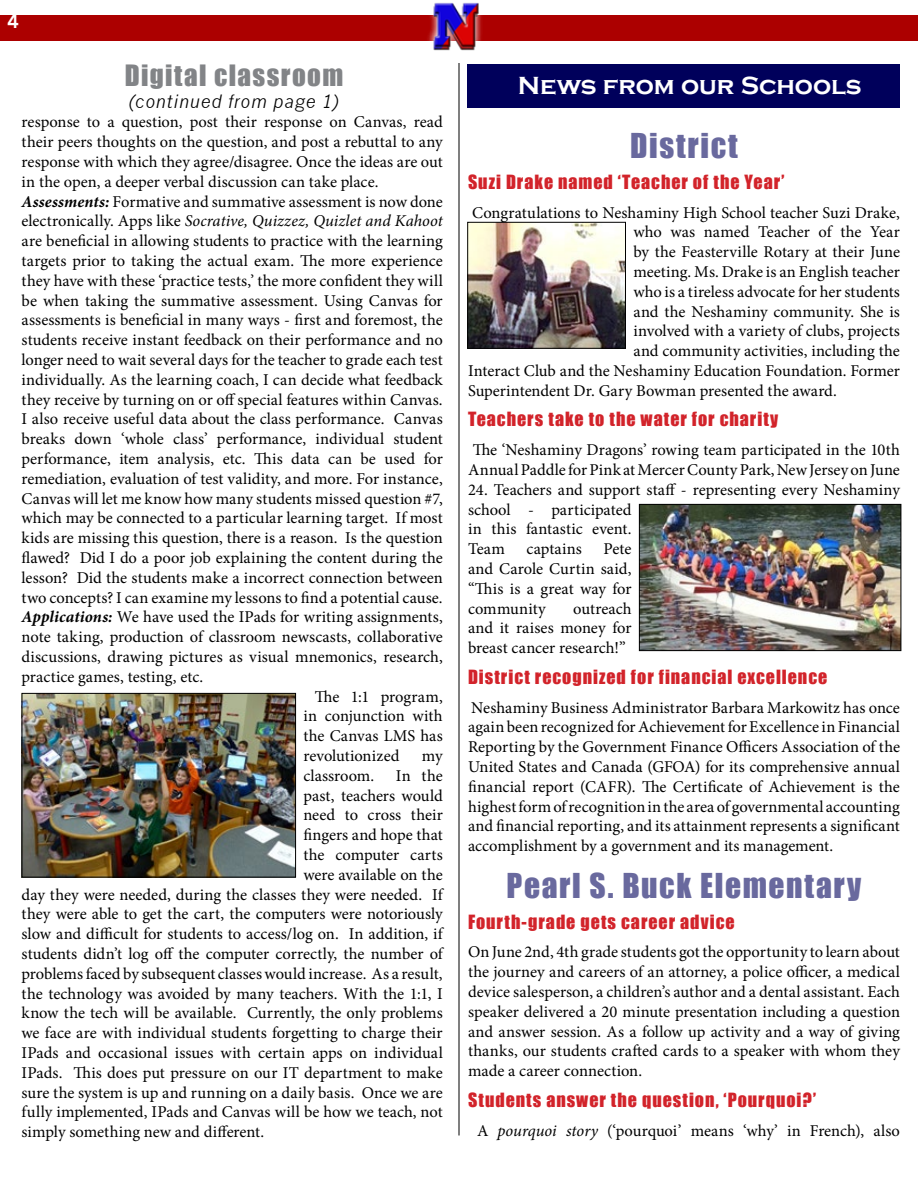
<style>
.page{position:relative;width:918px;height:1188px;background:#fff}
.page>*{position:absolute;margin:0;border:0;box-sizing:border-box;transform-origin:0 0}
.t1{font:31.5px "Impact";letter-spacing:.05em;color:#69699e}
.t2{font:27px "Impact";letter-spacing:.05em;color:#828487}
.t3{font:700 25.5px "Copperplate Gothic";color:#fff}
.t4{font:18px "Impact";letter-spacing:.055em;color:#d2232a}
.t5{font:italic 18px "News Gothic";letter-spacing:.045em;color:#000}
.t6{font:700 18px "News Gothic";color:#fff}
.t7{font:16.5px/19.8px "Minion Pro";color:#000;text-align:justify}
.t8{font:italic 16.5px "Minion Pro";letter-spacing:.005em;color:#000}
.s1{font-weight:700;font-style:italic}
.s2{font-style:normal}
.s3{font-style:italic}
</style>
<div class="page">
<div style="left:0;top:15px;width:917px;height:25px;background:#ac0000"></div>
<div style="left:426px;top:0;width:59px;height:55px;background:#fff"></div>
<div style="left:427px;top:0;width:59px;height:52px;background:#fff;opacity:.75"></div>
<img style="left:432px;top:1px;width:49px;height:48px">
<div style="left:468px;top:65px;width:432px;height:43px;background:#00005b"></div>
<hr style="left:459px;top:63px;width:1px;height:1073px;background:#000">
<img style="left:24px;top:695px;width:270px;height:181px">
<div style="left:22px;top:693px;width:274px;height:185px;border:1px solid #000"></div>
<img style="left:469px;top:224px;width:155px;height:123px">
<div style="left:467px;top:222px;width:159px;height:127px;border:1px solid #000"></div>
<img style="left:641px;top:506px;width:258px;height:143px">
<div style="left:639px;top:504px;width:262px;height:147px;border:1px solid #000"></div>
<p class="t6" style="left:8px;top:11px;width:13px">4</p>
<h2 class="t2" style="left:125px;top:54px;width:220px">Digital classroom</h2>
<p class="t5" style="left:129px;top:90px;width:211px">(continued from page 1)</p>
<p class="t7" style="left:22px;top:112px;width:423px">response to a question, post their response on Canvas, read</p>
<p class="t7" style="left:22px;top:132px;width:423px">their peers thoughts on the question, and post a rebuttal to any</p>
<p class="t7" style="left:22px;top:152px;width:423px">response with which they agree/disagree. Once the ideas are out</p>
<p class="t7" style="left:22px;top:172px;width:358px">in the open, a deeper verbal discussion can take place.</p>
<p class="t7" style="left:22px;top:192px;width:423px"><span class="s1">Assessments:</span> Formative and summative assessment is now done</p>
<p class="t8" style="left:22px;top:210px;width:423px"><span class="s2">electronically. Apps like</span> Socrative, Quizzez, Quizlet and Kahoot</p>
<p class="t7" style="left:22px;top:231px;width:423px">are beneficial in allowing students to practice with the learning</p>
<p class="t7" style="left:22px;top:251px;width:423px">targets prior to taking the actual exam. The more experience</p>
<p class="t7" style="left:22px;top:271px;width:423px">they have with these ‘practice tests,’ the more confident they will</p>
<p class="t7" style="left:22px;top:291px;width:423px">be when taking the summative assessment. Using Canvas for</p>
<p class="t7" style="left:22px;top:310px;width:423px">assessments is beneficial in many ways - first and foremost, the</p>
<p class="t7" style="left:22px;top:330px;width:423px">students receive instant feedback on their performance and no</p>
<p class="t7" style="left:22px;top:350px;width:423px">longer need to wait several days for the teacher to grade each test</p>
<p class="t7" style="left:22px;top:370px;width:423px">individually. As the learning coach, I can decide what feedback</p>
<p class="t7" style="left:22px;top:390px;width:423px">they receive by turning on or off special features within Canvas.</p>
<p class="t7" style="left:22px;top:409px;width:423px">I also receive useful data about the class performance. Canvas</p>
<p class="t7" style="left:22px;top:429px;width:423px">breaks down ‘whole class’ performance, individual student</p>
<p class="t7" style="left:22px;top:449px;width:423px">performance, item analysis, etc. This data can be used for</p>
<p class="t7" style="left:22px;top:469px;width:423px">remediation, evaluation of test validity, and more. For instance,</p>
<p class="t7" style="left:22px;top:489px;width:423px">Canvas will let me know how many students missed question #7,</p>
<p class="t7" style="left:22px;top:508px;width:423px">which may be connected to a particular learning target. If most</p>
<p class="t7" style="left:22px;top:528px;width:423px">kids are missing this question, there is a reason. Is the question</p>
<p class="t7" style="left:22px;top:548px;width:423px">flawed? Did I do a poor job explaining the content during the</p>
<p class="t7" style="left:22px;top:568px;width:423px">lesson? Did the students make a incorrect connection between</p>
<p class="t7" style="left:22px;top:588px;width:423px">two concepts? I can examine my lessons to find a potential cause.</p>
<p class="t7" style="left:22px;top:607px;width:423px"><span class="s1">Applications:</span> We have used the IPads for writing assignments,</p>
<p class="t7" style="left:22px;top:627px;width:423px">note taking, production of classroom newscasts, collaborative</p>
<p class="t7" style="left:22px;top:647px;width:423px">discussions, drawing pictures as visual mnemonics, research,</p>
<p class="t7" style="left:22px;top:667px;width:183px">practice games, testing, etc.</p>
<p class="t7" style="left:315px;top:687px;width:129px">The 1:1 program,</p>
<p class="t7" style="left:303px;top:706px;width:141px">in conjunction with</p>
<p class="t7" style="left:303px;top:726px;width:141px">the Canvas LMS has</p>
<p class="t7" style="left:303px;top:746px;width:98px">revolutionized</p>
<p class="t7" style="left:422px;top:746px;width:22px">my</p>
<p class="t7" style="left:303px;top:766px;width:72px">classroom.</p>
<p class="t7" style="left:396px;top:766px;width:48px">In the</p>
<p class="t7" style="left:303px;top:786px;width:141px">past, teachers would</p>
<p class="t7" style="left:303px;top:805px;width:141px">need to cross their</p>
<p class="t7" style="left:303px;top:825px;width:141px">fingers and hope that</p>
<p class="t7" style="left:303px;top:845px;width:141px">the computer carts</p>
<p class="t7" style="left:303px;top:865px;width:141px">were available on the</p>
<p class="t7" style="left:22px;top:885px;width:423px">day they were needed, during the classes they were needed. If</p>
<p class="t7" style="left:22px;top:904px;width:423px">they were able to get the cart, the computers were notoriously</p>
<p class="t7" style="left:22px;top:924px;width:423px">slow and difficult for students to access/log on. In addition, if</p>
<p class="t7" style="left:22px;top:944px;width:423px">students didn’t log off the computer correctly, the number of</p>
<p class="t7" style="left:22px;top:964px;width:423px">problems faced by subsequent classes would increase. As a result,</p>
<p class="t7" style="left:22px;top:984px;width:423px">the technology was avoided by many teachers. With the 1:1, I</p>
<p class="t7" style="left:22px;top:1003px;width:423px">know the tech will be available. Currently, the only problems</p>
<p class="t7" style="left:22px;top:1023px;width:423px">we face are with individual students forgetting to charge their</p>
<p class="t7" style="left:22px;top:1043px;width:423px">IPads and occasional issues with certain apps on individual</p>
<p class="t7" style="left:22px;top:1063px;width:423px">IPads. This does put pressure on our IT department to make</p>
<p class="t7" style="left:22px;top:1083px;width:423px">sure the system is up and running on a daily basis. Once we are</p>
<p class="t7" style="left:22px;top:1102px;width:423px">fully implemented, IPads and Canvas will be how we teach, not</p>
<p class="t7" style="left:22px;top:1122px;width:244px">simply something new and different.</p>
<h3 class="t3" style="left:518px;top:72px;width:345px">News from our Schools</h3>
<h1 class="t1" style="left:630px;top:121px;width:109px">District</h1>
<p class="t4" style="left:468px;top:168px;width:318px">Suzi Drake named ‘Teacher of the Year’</p>
<p class="t7" style="left:472px;top:202px;width:429px">Congratulations to Neshaminy High School teacher Suzi Drake,</p>
<p class="t7" style="left:633px;top:222px;width:268px">who was named Teacher of the Year</p>
<p class="t7" style="left:633px;top:242px;width:268px">by the Feasterville Rotary at their June</p>
<p class="t7" style="left:633px;top:262px;width:268px">meeting. Ms. Drake is an English teacher</p>
<p class="t7" style="left:633px;top:282px;width:268px">who is a tireless advocate for her students</p>
<p class="t7" style="left:633px;top:301px;width:268px">and the Neshaminy community. She is</p>
<p class="t7" style="left:633px;top:321px;width:268px">involved with a variety of clubs, projects</p>
<p class="t7" style="left:633px;top:341px;width:268px">and community activities, including the</p>
<p class="t7" style="left:468px;top:361px;width:433px">Interact Club and the Neshaminy Education Foundation. Former</p>
<p class="t7" style="left:468px;top:381px;width:370px">Superintendent Dr. Gary Bowman presented the award.</p>
<p class="t4" style="left:468px;top:405px;width:312px">Teachers take to the water for charity</p>
<p class="t7" style="left:468px;top:440px;width:434px">The ‘Neshaminy Dragons’ rowing team participated in the 10th<br>Annual Paddle for Pink at Mercer County Park, New Jersey on June</p>
<p class="t7" style="left:468px;top:480px;width:433px;text-align:left">24. Teachers and support staff - representing every Neshaminy school - participated<br>in this fantastic event.<br>Team</p>
<p class="t7" style="left:468px;top:539px;width:165px;text-indent:136px">Pete and Carole Curtin said, “This is a great way for community</p>
<p class="t7" style="left:527px;top:539px;width:57px">captains</p>
<p class="t7" style="left:468px;top:598px;width:165px;text-indent:105px">outreach and it raises money for breast cancer research!”</p>
<p class="t4" style="left:468px;top:663px;width:361px">District recognized for financial excellence</p>
<p class="t7" style="left:468px;top:697px;width:434px">Neshaminy Business Administrator Barbara Markowitz has once again been recognized for Achievement for Excellence in Financial Reporting by the Government Finance Officers Association of the United States and Canada (GFOA) for its comprehensive annual financial report (CAFR). The Certificate of Achievement is the highest form of recognition in the area of governmental accounting and financial reporting, and its attainment represents a significant accomplishment by a government and its management.</p>
<h1 class="t1" style="left:507px;top:861px;width:356px">Pearl S. Buck Elementary</h1>
<p class="t4" style="left:468px;top:907px;width:268px">Fourth-grade gets career advice</p>
<p class="t7" style="left:468px;top:942px;width:434px">On June 2nd, 4th grade students got the opportunity to learn about the journey and careers of an attorney, a police officer, a medical device salesperson, a children’s author and a dental assistant. Each speaker delivered a 20 minute presentation including a question and answer session. As a follow up activity and a way of giving thanks, our students crafted cards to a speaker with whom they made a career connection.</p>
<p class="t4" style="left:468px;top:1086px;width:350px">Students answer the question, ‘Pourquoi?’</p>
<p class="t7" style="left:477px;top:1120px;width:424px">A <span class="s3">pourquoi story</span> (‘pourquoi’ means ‘why’ in French), also</p>
</div>
